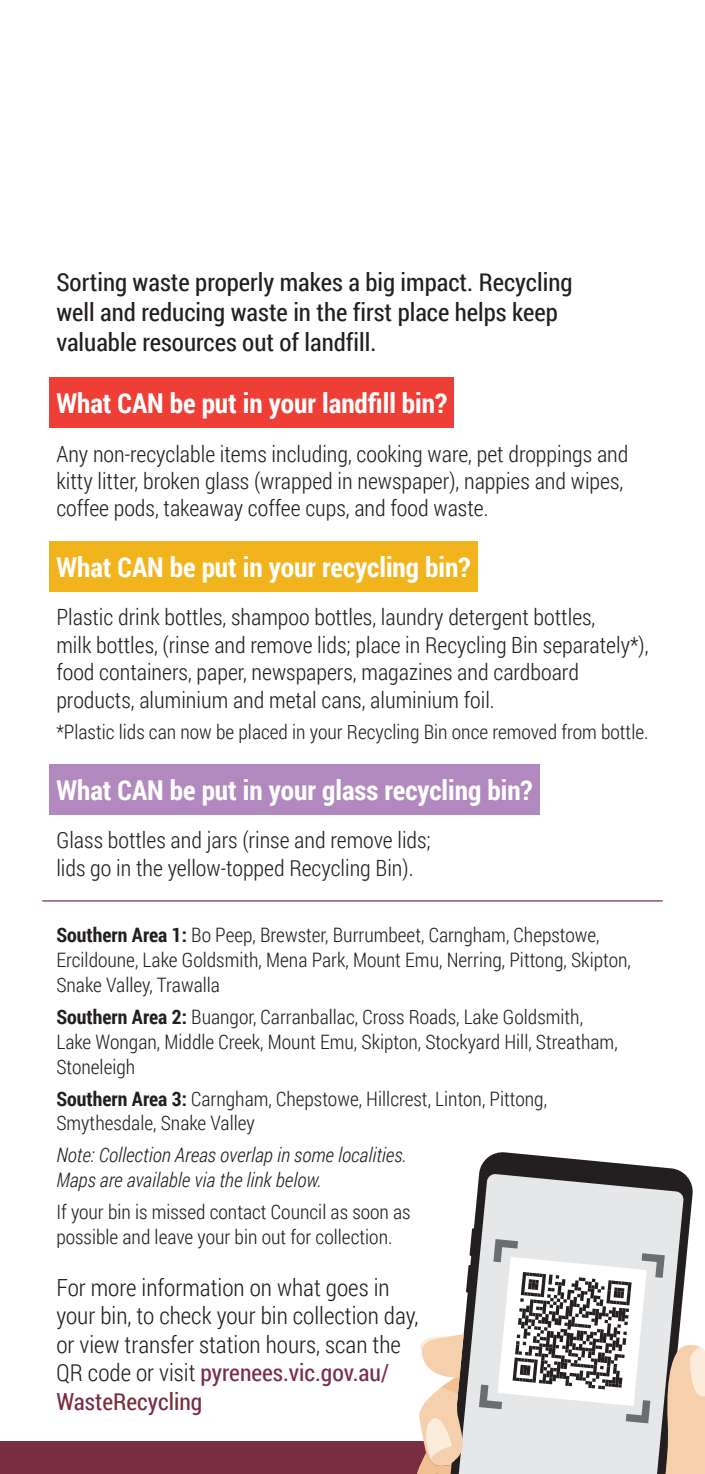
<style>
.page{position:relative;width:705px;height:1474px;background:#fff}
.page>*{position:absolute;margin:0;border:0;box-sizing:border-box;transform-origin:0 0}
.t1{font:700 27.3px "Roboto Condensed";color:#fff}
.t2{font:24.85px/29.8px "Roboto Condensed";color:#231f20}
.t3{font:300 23.62px/28.5px "Roboto Condensed";color:#231f20}
.t4{font:300 22.4px/27.3px "Roboto Condensed";color:#231f20}
.t5{font:300 19.95px/24.8px "Roboto Condensed";color:#231f20}
.t6{font:italic 300 19.95px/24.8px "Roboto Condensed";color:#231f20}
.s1{font-weight:700}
.s2{font-weight:400;color:#792d41}
</style>
<div class="page">
<div style="left:49px;top:377px;width:405px;height:51px;background:#ee3e35"></div>
<div style="left:49px;top:541px;width:428px;height:50px;background:#f1b41c"></div>
<div style="left:49px;top:764px;width:490px;height:50px;background:#b289be"></div>
<div style="left:0;top:1441px;width:704px;height:32px;background:#792d41"></div>
<svg style="left:479px;top:1152px;width:214px;height:86px;fill:#231f20"></svg>
<svg style="left:463px;top:1173px;width:220px;height:300px;background:#bdbdbf"></svg>
<svg style="left:417px;top:1334px;width:46px;height:139px"></svg>
<svg style="left:479px;top:1238px;width:225px;height:235px"></svg>
<hr style="left:42px;top:900px;width:620px;height:1px;background:#792d41">
<p class="t2" style="left:56px;top:266px;width:517px">Sorting waste properly makes a big impact. Recycling well and reducing waste in the first place helps keep valuable resources out of landfill.</p>
<p class="t1" style="left:56px;top:384px;width:392px">What CAN be put in your landfill bin?</p>
<p class="t4" style="left:56px;top:439px;width:573px">Any non-recyclable items including, cooking ware, pet droppings and kitty litter, broken glass (wrapped in newspaper), nappies and wipes, coffee pods, takeaway coffee cups, and food waste.</p>
<p class="t1" style="left:56px;top:548px;width:415px">What CAN be put in your recycling bin?</p>
<p class="t4" style="left:56px;top:603px;width:593px">Plastic drink bottles, shampoo bottles, laundry detergent bottles,<br>milk bottles, (rinse and remove lids; place in Recycling Bin separately*), food containers, paper, newspapers, magazines and cardboard products, aluminium and metal cans, aluminium foil.</p>
<p class="t5" style="left:56px;top:719px;width:593px">*Plastic lids can now be placed in your Recycling Bin once removed from bottle.</p>
<p class="t1" style="left:56px;top:771px;width:477px">What CAN be put in your glass recycling bin?</p>
<p class="t4" style="left:56px;top:826px;width:376px">Glass bottles and jars (rinse and remove lids; lids go in the yellow-topped Recycling Bin).</p>
<p class="t5" style="left:56px;top:922px;width:576px"><span class="s1">Southern Area 1:</span> Bo Peep, Brewster, Burrumbeet, Carngham, Chepstowe,<br>Ercildoune, Lake Goldsmith, Mena Park, Mount Emu, Nerring, Pittong, Skipton,<br>Snake Valley, Trawalla</p>
<p class="t5" style="left:56px;top:1003px;width:562px"><span class="s1">Southern Area 2:</span> Buangor, Carranballac, Cross Roads, Lake Goldsmith,<br>Lake Wongan, Middle Creek, Mount Emu, Skipton, Stockyard Hill, Streatham,<br>Stoneleigh</p>
<p class="t5" style="left:56px;top:1085px;width:492px"><span class="s1">Southern Area 3:</span> Carngham, Chepstowe, Hillcrest, Linton, Pittong,<br>Smythesdale, Snake Valley</p>
<p class="t6" style="left:56px;top:1142px;width:351px">Note: Collection Areas overlap in some localities.<br>Maps are available via the link below.</p>
<p class="t5" style="left:56px;top:1198px;width:356px">If your bin is missed contact Council as soon as possible and leave your bin out for collection.</p>
<p class="t3" style="left:56px;top:1272px;width:363px">For more information on what goes in your bin, to check your bin collection day, or view transfer station hours, scan the QR code or visit <span class="s2">pyrenees.vic.gov.au/ WasteRecycling</span></p>
</div>
